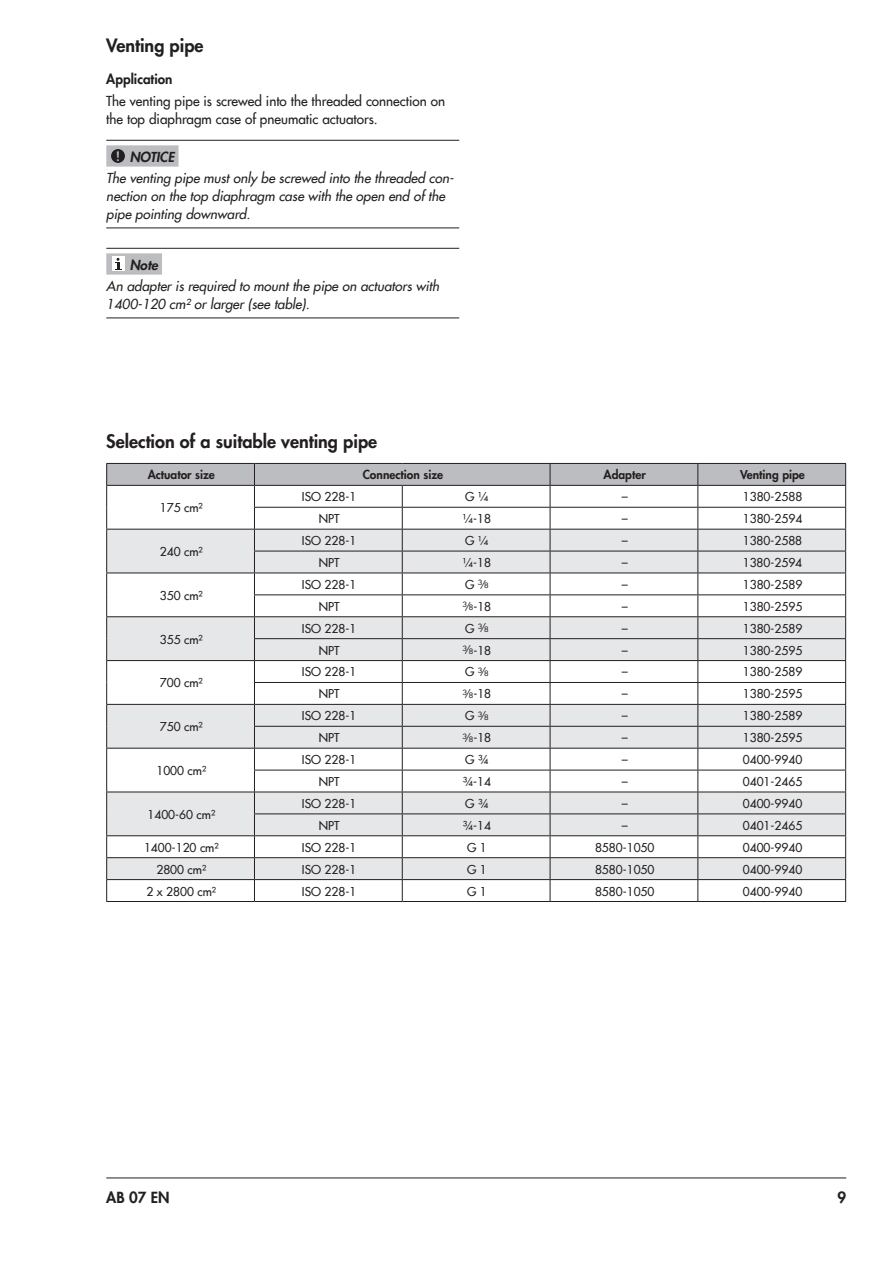
<style>
.page{position:relative;width:893px;height:1263px;background:#fff}
.page>*{position:absolute;margin:0;border:0;box-sizing:border-box;transform-origin:0 0}
.t1{font:800 18px "Futura Com";color:#231f20}
.t2{font:800 15px "Futura Com";color:#231f20}
.t3{font:italic 500 13.5px/18px "Futura Com";color:#231f20}
.t4{font:500 13.5px/18px "Futura Com";color:#231f20}
.t5{font:800 13.5px "Futura Com";color:#231f20}
.t6{font:italic 800 13.5px "Futura Com";color:#231f20}
.t7{font:500 12px "Futura Com";color:#231f20}
.t8{font:800 12px "Futura Com";color:#231f20}
.s1{font-family:"Arial Rounded MT Bold";font-weight:400;font-style:normal;color:#bcbdc0}
.s2{font-size:9.3px}
.s3{font-size:7.35px}
</style>
<div class="page">
<hr style="left:106px;top:1177px;width:740px;height:1px;background:#231f20">
<svg style="left:106px;top:463px;width:740px;height:438px"></svg>
<hr style="left:106px;top:901px;width:148px;height:1px;background:#231f20">
<hr style="left:254px;top:901px;width:148px;height:1px;background:#231f20">
<hr style="left:402px;top:901px;width:148px;height:1px;background:#231f20">
<hr style="left:550px;top:901px;width:148px;height:1px;background:#231f20">
<hr style="left:698px;top:901px;width:148px;height:1px;background:#231f20">
<hr style="left:106px;top:140px;width:353px;height:1px;background:#231f20">
<hr style="left:106px;top:228px;width:353px;height:1px;background:#231f20">
<hr style="left:106px;top:248px;width:353px;height:1px;background:#231f20">
<hr style="left:106px;top:318px;width:353px;height:1px;background:#231f20">
<div style="left:106px;top:145px;width:73px;height:22px;background:#bcbdc0"></div>
<div style="left:111px;top:149px;width:14px;height:14px;background:#231f20;border-radius:50%"></div>
<div style="left:106px;top:253px;width:56px;height:22px;background:#bcbdc0"></div>
<div style="left:112px;top:256px;width:12px;height:15px;background:#fff"></div>
<svg style="left:115px;top:258px;width:6px;height:12px"></svg>
<h1 class="t1" style="left:106px;top:32px;width:99px">Venting pipe</h1>
<p class="t5" style="left:106px;top:68px;width:68px">Application</p>
<p class="t4" style="left:106px;top:91px;width:340px">The venting pipe is screwed into the threaded connection on the top diaphragm case of pneumatic actuators.</p>
<p class="t6" style="left:116px;top:147px;width:60px"><span class="s1">!</span> NOTICE</p>
<p class="t3" style="left:106px;top:168px;width:349px">The venting pipe must only be screwed into the threaded con&shy;nection on the top diaphragm case with the open end of the pipe pointing downward.</p>
<p class="t6" style="left:130px;top:255px;width:30px">Note</p>
<p class="t3" style="left:106px;top:276px;width:334px">An adapter is required to mount the pipe on actuators with<br>1400-120 cm² or larger (see table).</p>
<h1 class="t1" style="left:106px;top:428px;width:272px">Selection of a suitable venting pipe</h1>
<p class="t8" style="left:148px;top:466px;width:69px">Actuator size</p>
<p class="t8" style="left:363px;top:466px;width:82px">Connection size</p>
<p class="t8" style="left:604px;top:466px;width:44px">Adapter</p>
<p class="t8" style="left:740px;top:466px;width:66px">Venting pipe</p>
<p class="t7" style="left:160px;top:499px;width:44px">175 cm²</p>
<p class="t7" style="left:302px;top:488px;width:56px">ISO 228-1</p>
<p class="t7" style="left:465px;top:488px;width:25px">G ¼</p>
<p class="t7" style="left:622px;top:488px;width:7px">–</p>
<p class="t7" style="left:743px;top:488px;width:61px">1380-2588</p>
<p class="t7" style="left:319px;top:510px;width:22px">NPT</p>
<p class="t7" style="left:463px;top:510px;width:30px">¼-18</p>
<p class="t7" style="left:622px;top:510px;width:7px">–</p>
<p class="t7" style="left:743px;top:510px;width:61px">1380-2594</p>
<p class="t7" style="left:160px;top:543px;width:44px">240 cm²</p>
<p class="t7" style="left:160px;top:586px;width:44px">350 cm²</p>
<p class="t7" style="left:160px;top:630px;width:44px">355 cm²</p>
<p class="t7" style="left:160px;top:674px;width:44px">700 cm²</p>
<p class="t7" style="left:160px;top:718px;width:44px">750 cm²</p>
<p class="t7" style="left:156px;top:762px;width:51px">1000 cm²</p>
<p class="t7" style="left:147px;top:805px;width:69px">1400-60 cm²</p>
<p class="t7" style="left:302px;top:532px;width:56px">ISO 228-1</p>
<p class="t7" style="left:465px;top:532px;width:25px">G ¼</p>
<p class="t7" style="left:622px;top:532px;width:7px">–</p>
<p class="t7" style="left:743px;top:532px;width:61px">1380-2588</p>
<p class="t7" style="left:319px;top:554px;width:22px">NPT</p>
<p class="t7" style="left:463px;top:554px;width:30px">¼-18</p>
<p class="t7" style="left:622px;top:554px;width:7px">–</p>
<p class="t7" style="left:743px;top:554px;width:61px">1380-2594</p>
<p class="t7" style="left:302px;top:575px;width:56px">ISO 228-1</p>
<p class="t7" style="left:465px;top:575px;width:25px">G <sup>3</sup><span class="s2">/</span><span class="s3">8</span></p>
<p class="t7" style="left:622px;top:575px;width:7px">–</p>
<p class="t7" style="left:743px;top:575px;width:61px">1380-2589</p>
<p class="t7" style="left:319px;top:597px;width:22px">NPT</p>
<p class="t7" style="left:463px;top:597px;width:30px"><sup>3</sup><span class="s2">/</span><span class="s3">8</span>-18</p>
<p class="t7" style="left:622px;top:597px;width:7px">–</p>
<p class="t7" style="left:743px;top:597px;width:61px">1380-2595</p>
<p class="t7" style="left:302px;top:619px;width:56px">ISO 228-1</p>
<p class="t7" style="left:465px;top:619px;width:25px">G <sup>3</sup><span class="s2">/</span><span class="s3">8</span></p>
<p class="t7" style="left:622px;top:619px;width:7px">–</p>
<p class="t7" style="left:743px;top:619px;width:61px">1380-2589</p>
<p class="t7" style="left:319px;top:641px;width:22px">NPT</p>
<p class="t7" style="left:463px;top:641px;width:30px"><sup>3</sup><span class="s2">/</span><span class="s3">8</span>-18</p>
<p class="t7" style="left:622px;top:641px;width:7px">–</p>
<p class="t7" style="left:743px;top:641px;width:61px">1380-2595</p>
<p class="t7" style="left:302px;top:663px;width:56px">ISO 228-1</p>
<p class="t7" style="left:465px;top:663px;width:25px">G <sup>3</sup><span class="s2">/</span><span class="s3">8</span></p>
<p class="t7" style="left:622px;top:663px;width:7px">–</p>
<p class="t7" style="left:743px;top:663px;width:61px">1380-2589</p>
<p class="t7" style="left:319px;top:685px;width:22px">NPT</p>
<p class="t7" style="left:463px;top:685px;width:30px"><sup>3</sup><span class="s2">/</span><span class="s3">8</span>-18</p>
<p class="t7" style="left:622px;top:685px;width:7px">–</p>
<p class="t7" style="left:743px;top:685px;width:61px">1380-2595</p>
<p class="t7" style="left:302px;top:707px;width:56px">ISO 228-1</p>
<p class="t7" style="left:465px;top:707px;width:25px">G <sup>3</sup><span class="s2">/</span><span class="s3">8</span></p>
<p class="t7" style="left:622px;top:707px;width:7px">–</p>
<p class="t7" style="left:743px;top:707px;width:61px">1380-2589</p>
<p class="t7" style="left:319px;top:729px;width:22px">NPT</p>
<p class="t7" style="left:463px;top:729px;width:30px"><sup>3</sup><span class="s2">/</span><span class="s3">8</span>-18</p>
<p class="t7" style="left:622px;top:729px;width:7px">–</p>
<p class="t7" style="left:743px;top:729px;width:61px">1380-2595</p>
<p class="t7" style="left:302px;top:751px;width:56px">ISO 228-1</p>
<p class="t7" style="left:465px;top:751px;width:25px">G ¾</p>
<p class="t7" style="left:622px;top:751px;width:7px">–</p>
<p class="t7" style="left:743px;top:751px;width:61px">0400-9940</p>
<p class="t7" style="left:319px;top:773px;width:22px">NPT</p>
<p class="t7" style="left:463px;top:773px;width:30px">¾-14</p>
<p class="t7" style="left:622px;top:773px;width:7px">–</p>
<p class="t7" style="left:743px;top:773px;width:61px">0401-2465</p>
<p class="t7" style="left:302px;top:794px;width:56px">ISO 228-1</p>
<p class="t7" style="left:465px;top:794px;width:25px">G ¾</p>
<p class="t7" style="left:622px;top:794px;width:7px">–</p>
<p class="t7" style="left:743px;top:794px;width:61px">0400-9940</p>
<p class="t7" style="left:319px;top:816px;width:22px">NPT</p>
<p class="t7" style="left:463px;top:816px;width:30px">¾-14</p>
<p class="t7" style="left:622px;top:816px;width:7px">–</p>
<p class="t7" style="left:743px;top:816px;width:61px">0401-2465</p>
<p class="t7" style="left:144px;top:838px;width:76px">1400-120 cm²</p>
<p class="t7" style="left:302px;top:838px;width:56px">ISO 228-1</p>
<p class="t7" style="left:467px;top:838px;width:21px">G 1</p>
<p class="t7" style="left:595px;top:838px;width:61px">8580-1050</p>
<p class="t7" style="left:743px;top:838px;width:61px">0400-9940</p>
<p class="t7" style="left:156px;top:860px;width:51px">2800 cm²</p>
<p class="t7" style="left:302px;top:860px;width:56px">ISO 228-1</p>
<p class="t7" style="left:467px;top:860px;width:21px">G 1</p>
<p class="t7" style="left:595px;top:860px;width:61px">8580-1050</p>
<p class="t7" style="left:743px;top:860px;width:61px">0400-9940</p>
<p class="t7" style="left:147px;top:882px;width:71px">2 x 2800 cm²</p>
<p class="t7" style="left:302px;top:882px;width:56px">ISO 228-1</p>
<p class="t7" style="left:467px;top:882px;width:21px">G 1</p>
<p class="t7" style="left:595px;top:882px;width:61px">8580-1050</p>
<p class="t7" style="left:743px;top:882px;width:61px">0400-9940</p>
<p class="t2" style="left:106px;top:1186px;width:65px">AB 07 EN</p>
<p class="t2" style="left:837px;top:1186px;width:10px">9</p>
</div>
